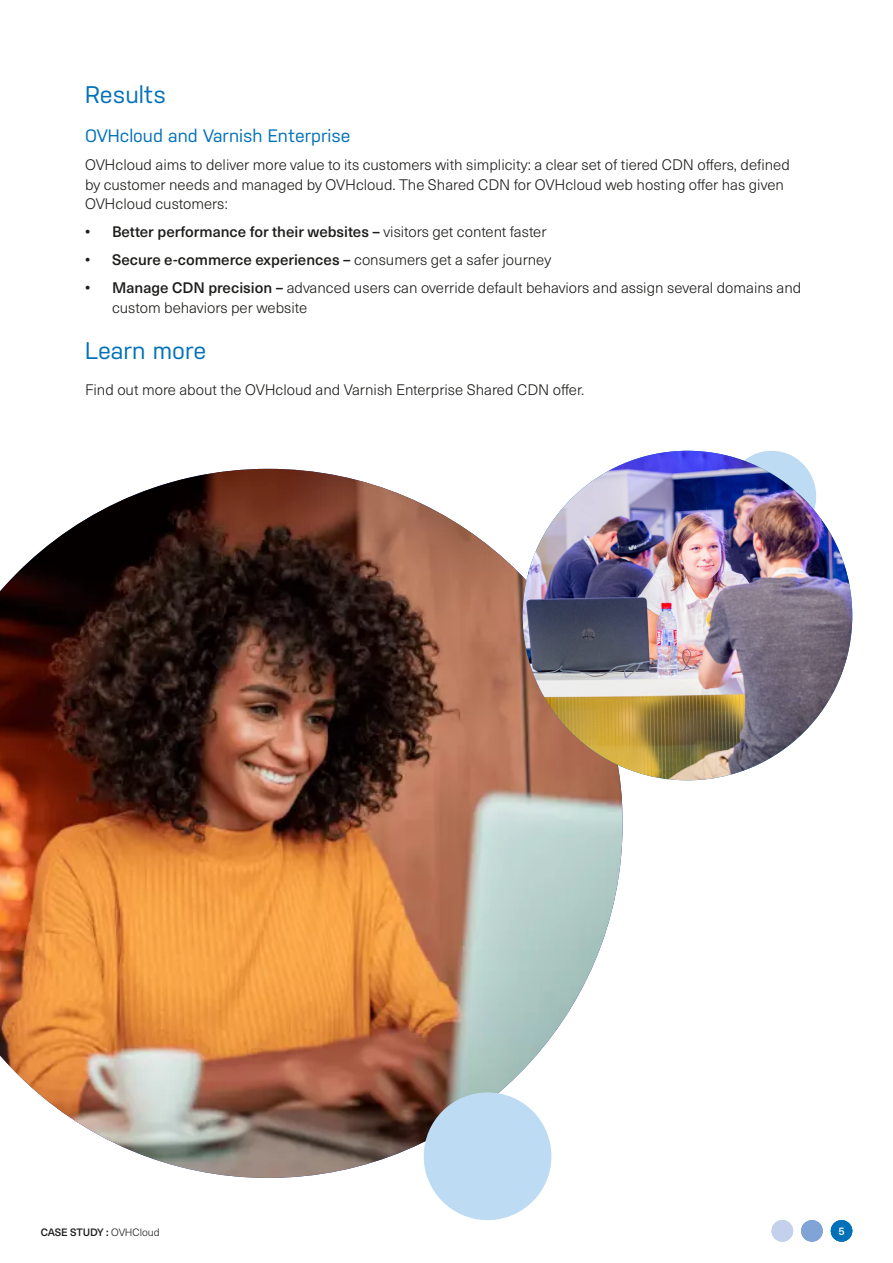
<style>
.page{position:relative;width:893px;height:1263px;background:#fff}
.page>*{position:absolute;margin:0;border:0;box-sizing:border-box;transform-origin:0 0}
.t1{font:24px "Nudista";color:#0071b9}
.t2{font:18px "Nudista";color:#0071b9}
.t3{font:300 15px/19.5px "Neue Haas Unica W1 G";color:#1d1d1b}
.t4{font:500 15px "Neue Haas Unica W1 G";color:#1d1d1b}
.t5{font:500 10.5px "Neue Haas Unica W1 G";letter-spacing:-.015em;color:#1d1d1b}
.t6{font:600 10.5px "Nudista";color:#fff}
.s1{font-weight:300}
.s2{font-weight:500}
</style>
<div class="page">
<img style="left:0;top:469px;width:623px;height:709px">
<div style="left:831px;top:1220px;width:21px;height:21px;background:#0071b9;border-radius:50%"></div>
<div style="left:801px;top:1220px;width:22px;height:21px;background:#81a4d7;border-radius:50%"></div>
<div style="left:772px;top:1220px;width:21px;height:21px;background:#c4d1ec;border-radius:50%"></div>
<svg style="left:723px;top:450px;width:97px;height:67px"></svg>
<svg style="left:418px;top:1087px;width:139px;height:133px"></svg>
<img style="left:523px;top:451px;width:329px;height:329px;border-radius:165px">
<h1 class="t1" style="left:85px;top:81px;width:82px">Results</h1>
<p class="t2" style="left:85px;top:126px;width:267px">OVHcloud and Varnish Enterprise</p>
<p class="t3" style="left:85px;top:155px;width:706px">OVHcloud aims to deliver more value to its customers with simplicity: a clear set of tiered CDN offers, defined by customer needs and managed by OVHcloud. The Shared CDN for OVHcloud web hosting offer has given<br>OVHcloud customers:</p>
<p class="t4" style="left:85px;top:221px;width:463px">• Better performance for their websites – <span class="s1">visitors get content faster</span></p>
<p class="t4" style="left:85px;top:249px;width:468px">• Secure e-commerce experiences – <span class="s1">consumers get a safer journey</span></p>
<p class="t3" style="left:112px;top:278px;width:691px;text-indent:-27px"><span class="s2">• Manage CDN precision –</span> advanced users can override default behaviors and assign several domains and custom behaviors per website</p>
<h1 class="t1" style="left:85px;top:336px;width:123px">Learn more</h1>
<p class="t3" style="left:85px;top:379px;width:501px">Find out more about the OVHcloud and Varnish Enterprise Shared CDN offer.</p>
<p class="t5" style="left:41px;top:1225px;width:121px">CASE STUDY : <span class="s1">OVHCloud</span></p>
<p class="t6" style="left:838px;top:1225px;width:8px">5</p>
</div>
